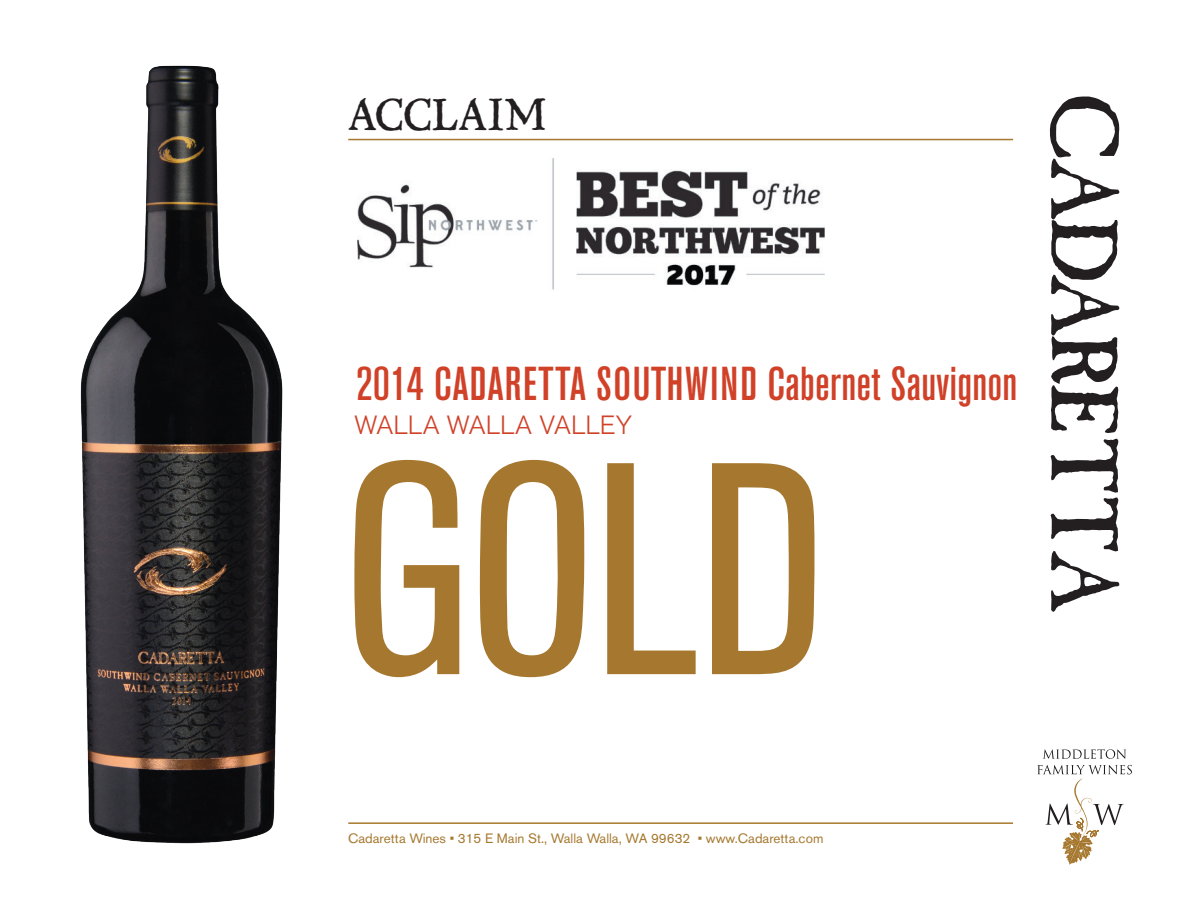
<style>
.page{position:relative;width:1188px;height:918px;background:#fff}
.page>*{position:absolute;margin:0;border:0;box-sizing:border-box;transform-origin:0 0}
.t1{font:condensed 298.8px "Akzidenz Grotesk BE";color:#a6782f}
.t2{font:500 condensed 47.1px "Akzidenz Grotesk BE";letter-spacing:.005em;color:#d04128}
.t3{font:43.5px "LTC Pabst Oldstyle";letter-spacing:-.01em;color:#231f20}
.t4{font:300 26.1px "Akzidenz Grotesk BE";letter-spacing:-.015em;color:#d04128}
.t5{font:13.5px "Akzidenz Grotesk BE";color:#a6782f}
</style>
<div class="page">
<svg style="left:1050px;top:97px;width:69px;height:336px"></svg>
<svg style="left:1051px;top:439px;width:68px;height:173px"></svg>
<svg style="left:1043px;top:749px;width:83px;height:10px"></svg>
<svg style="left:1037px;top:765px;width:95px;height:100px"></svg>
<img style="left:80px;top:65px;width:276px;height:779px">
<img style="left:358px;top:159px;width:466px;height:131px">
<hr style="left:348px;top:139px;width:665px;height:1px;background:#a6782f">
<hr style="left:348px;top:822px;width:665px;height:2px;background:#a6782f">
<h3 class="t3" style="left:348px;top:86px;width:201px">ACCLAIM</h3>
<h2 class="t2" style="left:356px;top:358px;width:662px">2014 CADARETTA SOUTHWIND Cabernet Sauvignon</h2>
<h3 class="t4" style="left:355px;top:411px;width:279px">WALLA WALLA VALLEY</h3>
<h1 class="t1" style="left:341px;top:405px;width:488px">GOLD</h1>
<p class="t5" style="left:348px;top:830px;width:477px">Cadaretta Wines • 315 E Main St., Walla Walla, WA 99632 • www.Cadaretta.com</p>
</div>
